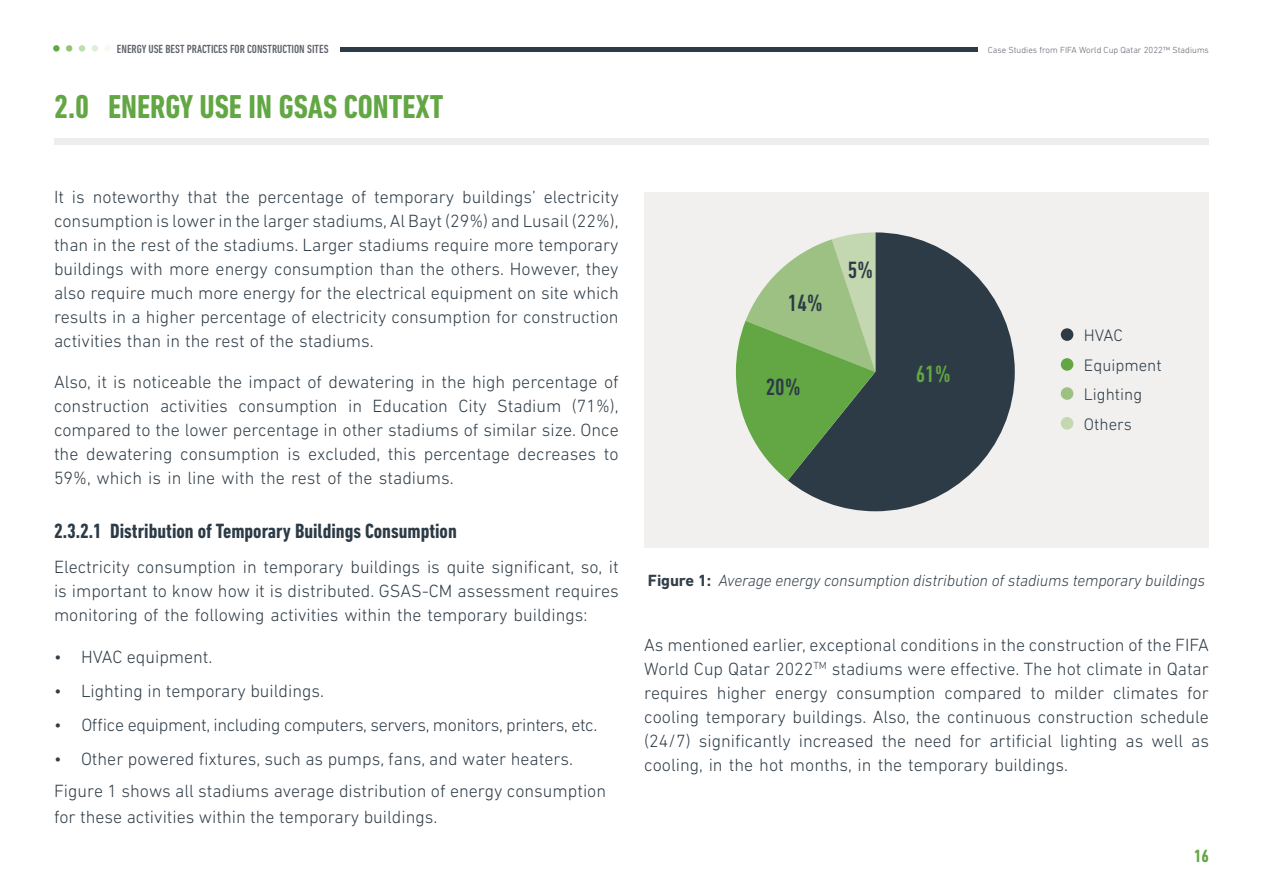
<style>
.page{position:relative;width:1263px;height:893px;background:#fff}
.page>*{position:absolute;margin:0;border:0;box-sizing:border-box;transform-origin:0 0}
.t1{font:700 condensed 33.75px "DIN Next LT Pro";color:#62a744}
.t2{font:500 condensed 24px "DIN Next LT Pro";color:#2c3b46}
.t3{font:500 condensed 24px "DIN Next LT Pro";color:#62a744}
.t4{font:700 condensed 21px "DIN Next LT Pro";color:#2c3b46}
.t5{font:300 18px/24px "DIN Next LT Pro";color:#313e48;text-align:justify}
.t6{font:300 18px "DIN Next LT Pro";letter-spacing:-.02em;color:#313e48}
.t7{font:700 condensed 18px "DIN Next LT Pro";color:#62a744}
.t8{font:300 16.95px/29.5px "DIN Next LT Pro";color:#2c3b46}
.t9{font:italic 300 16.5px "DIN Next LT Pro";letter-spacing:-.01em;color:#313e48}
.t10{font:500 condensed 12px "DIN Next LT Pro";color:#60646d}
.t11{font:300 9px "DIN Next LT Pro";color:#60646d}
.s1{font-weight:700;font-style:normal}
</style>
<div class="page">
<div style="left:340px;top:47px;width:638px;height:5px;background:#2c3b46"></div>
<div style="left:53px;top:45px;width:7px;height:7px;background:#62a744;border-radius:50%"></div>
<div style="left:66px;top:45px;width:6px;height:7px;background:#94c672;border-radius:50%"></div>
<div style="left:79px;top:45px;width:6px;height:7px;background:#bedeab;border-radius:50%"></div>
<div style="left:92px;top:45px;width:6px;height:7px;background:#dfeed6;border-radius:50%"></div>
<div style="left:104px;top:45px;width:7px;height:7px;background:#f5faf2;border-radius:50%"></div>
<div style="left:54px;top:138px;width:1155px;height:7px;background:#ededee"></div>
<div style="left:644px;top:192px;width:565px;height:356px;background:#f1f0ef"></div>
<svg style="left:788px;top:232px;width:227px;height:279px;fill:#2c3b46"></svg>
<svg style="left:736px;top:232px;width:139px;height:248px"></svg>
<div style="left:1061px;top:328px;width:12px;height:13px;background:#2c3b46;border-radius:50%"></div>
<div style="left:1061px;top:358px;width:12px;height:13px;background:#62a744;border-radius:50%"></div>
<div style="left:1061px;top:387px;width:12px;height:13px;background:#9cc182;border-radius:50%"></div>
<div style="left:1061px;top:417px;width:12px;height:13px;background:#c3d7b0;border-radius:50%"></div>
<p class="t10" style="left:117px;top:42px;width:213px">ENERGY USE BEST PRACTICES FOR CONSTRUCTION SITES</p>
<h1 class="t1" style="left:54px;top:88px;width:391px">2.0 ENERGY USE IN GSAS CONTEXT</h1>
<p class="t11" style="left:988px;top:45px;width:223px">Case Studies from FIFA World Cup Qatar 2022™ Stadiums</p>
<p class="t5" style="left:54px;top:184px;width:566px">It is noteworthy that the percentage of temporary buildings’ electricity consumption is lower in the larger stadiums, Al Bayt (29%) and Lusail (22%), than in the rest of the stadiums. Larger stadiums require more temporary buildings with more energy consumption than the others. However, they also require much more energy for the electrical equipment on site which results in a higher percentage of electricity consumption for construction activities than in the rest of the stadiums.</p>
<p class="t5" style="left:54px;top:369px;width:566px">Also, it is noticeable the impact of dewatering in the high percentage of construction activities consumption in Education City Stadium (71%), compared to the lower percentage in other stadiums of similar size. Once the dewatering consumption is excluded, this percentage decreases to 59%, which is in line with the rest of the stadiums.</p>
<p class="t4" style="left:54px;top:519px;width:404px">2.3.2.1 Distribution of Temporary Buildings Consumption</p>
<p class="t5" style="left:54px;top:555px;width:566px">Electricity consumption in temporary buildings is quite significant, so, it is important to know how it is distributed. GSAS-CM assessment requires monitoring of the following activities within the temporary buildings:</p>
<p class="t5" style="left:54px;top:645px;width:160px">• HVAC equipment.</p>
<p class="t5" style="left:54px;top:679px;width:272px">• Lighting in temporary buildings.</p>
<p class="t6" style="left:54px;top:715px;width:545px">• Office equipment, including computers, servers, monitors, printers, etc.</p>
<p class="t5" style="left:54px;top:743px;width:554px;line-height:32px">• Other powered fixtures, such as pumps, fans, and water heaters.<br>Figure 1 shows all stadiums average distribution of energy consumption</p>
<p class="t5" style="left:54px;top:805px;width:385px">for these activities within the temporary buildings.</p>
<h2 class="t2" style="left:788px;top:289px;width:37px">14%</h2>
<h2 class="t2" style="left:766px;top:373px;width:37px">20%</h2>
<h2 class="t2" style="left:848px;top:257px;width:27px">5%</h2>
<h2 class="t3" style="left:916px;top:360px;width:37px">61%</h2>
<p class="t8" style="left:1084px;top:320px;width:79px">HVAC<br>Equipment<br>Lighting<br>Others</p>
<p class="t9" style="left:648px;top:571px;width:559px"><span class="s1">Figure 1:</span> Average energy consumption distribution of stadiums temporary buildings</p>
<p class="t5" style="left:644px;top:633px;width:566px">As mentioned earlier, exceptional conditions in the construction of the FIFA World Cup Qatar 2022<sup>TM</sup> stadiums were effective. The hot climate in Qatar requires higher energy consumption compared to milder climates for cooling temporary buildings. Also, the continuous construction schedule (24/7) significantly increased the need for artificial lighting as well as cooling, in the hot months, in the temporary buildings.</p>
<p class="t7" style="left:1194px;top:845px;width:16px">16</p>
</div>
